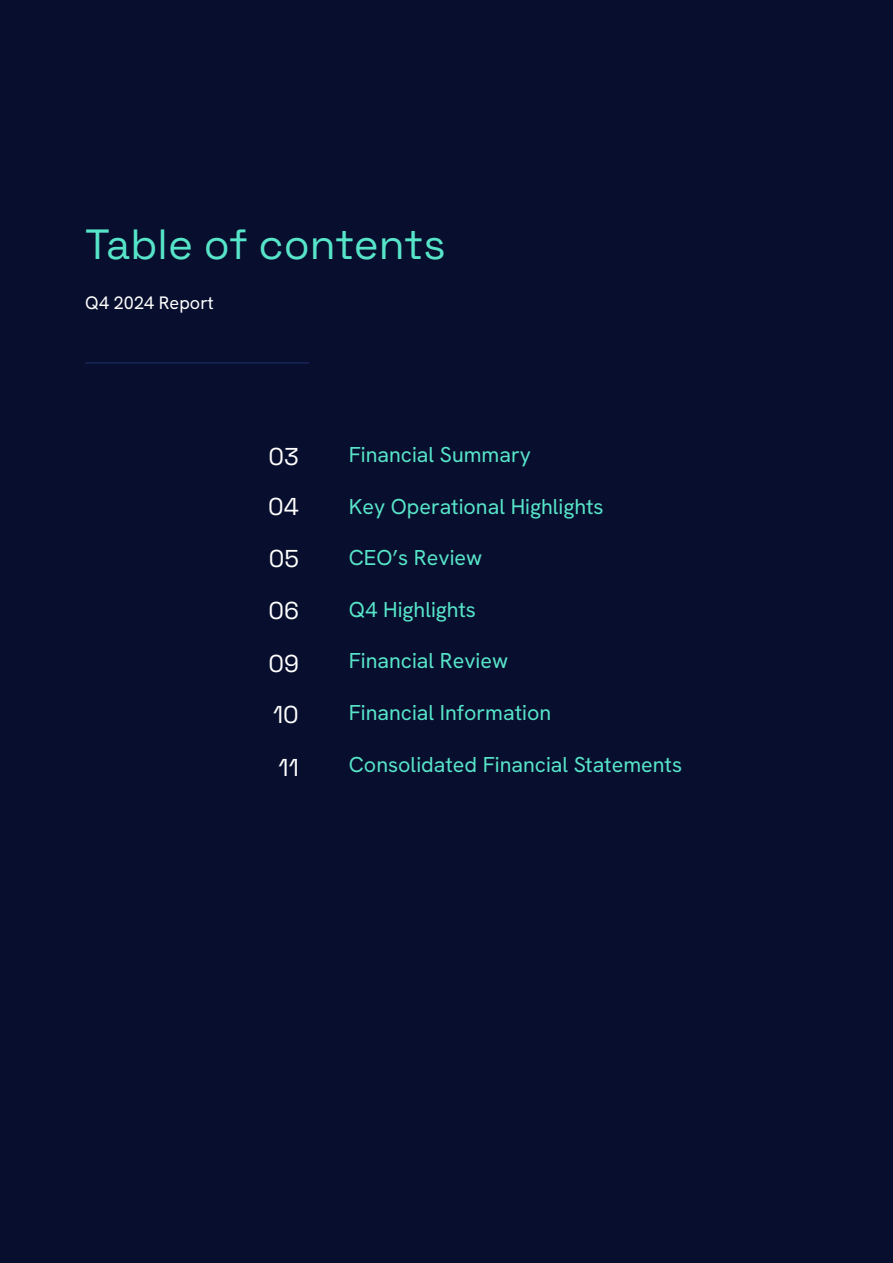
<style>
.page{position:relative;width:893px;height:1263px;background:#080e2d}
.page>*{position:absolute;margin:0;border:0;box-sizing:border-box;transform-origin:0 0}
.t1{font:300 42.15px "Space Grotesk";color:#57e5ca}
.t2{font:300 24.3px/52.2px "Space Grotesk";color:#fff;text-align:center}
.t3{font:21.45px "Hanken Grotesk";color:#57e5ca}
.t4{font:18px "Hanken Grotesk";color:#fff}
</style>
<div class="page">
<hr style="left:85px;top:362px;width:224px;height:1px;background:#fff">
<h1 class="t1" style="left:85px;top:213px;width:362px">Table of contents</h1>
<p class="t4" style="left:85px;top:291px;width:130px">Q4 2024 Report</p>
<p class="t2" style="left:269px;top:429px;width:32px">03</p>
<p class="t3" style="left:349px;top:441px;width:184px">Financial Summary</p>
<p class="t3" style="left:349px;top:492px;width:256px">Key Operational Highlights</p>
<p class="t3" style="left:349px;top:544px;width:135px">CEO’s Review</p>
<p class="t3" style="left:349px;top:595px;width:129px">Q4 Highlights</p>
<p class="t3" style="left:349px;top:647px;width:161px">Financial Review</p>
<p class="t3" style="left:349px;top:699px;width:204px">Financial Information</p>
<p class="t3" style="left:349px;top:750px;width:335px">Consolidated Financial Statements</p>
<p class="t2" style="left:268px;top:479px;width:32px">04<br>05<br>06<br>09<br>10<br>11</p>
</div>
